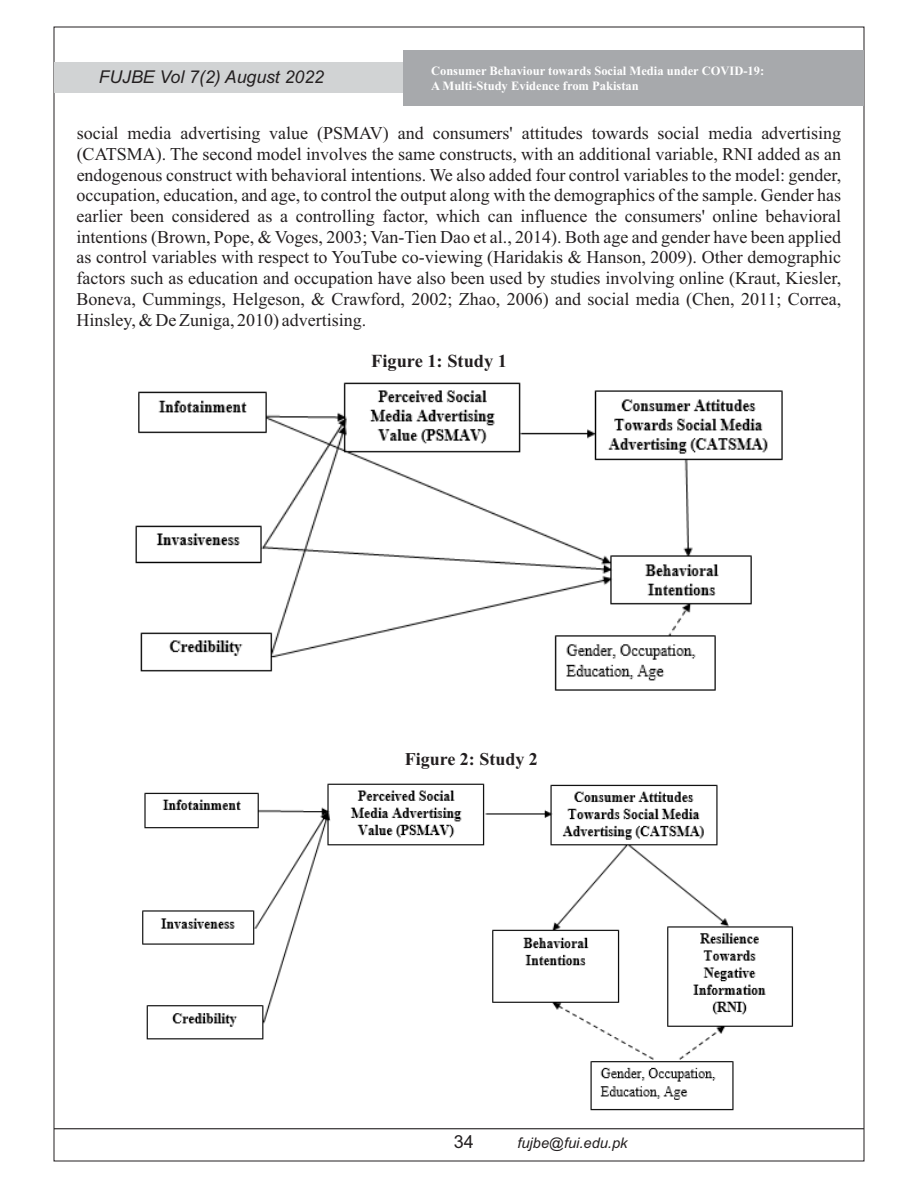
<style>
.page{position:relative;width:918px;height:1188px;background:#fff}
.page>*{position:absolute;margin:0;border:0;box-sizing:border-box;transform-origin:0 0}
.t1{font:700 18.3px "Times New Roman";color:#231f20}
.t2{font:18px/20.7px "Times New Roman";color:#231f20;text-align:justify}
.t3{font:700 18px "Times New Roman";color:#231f20}
.t4{font:18px "Arial";color:#231f20}
.t5{font:italic 17.7px "Arial";color:#231f20}
.t6{font:italic 14.7px "Arial";color:#231f20}
.t7{font:700 12.6px/15.8px "Times New Roman";color:#fff}
</style>
<div class="page">
<div style="left:54px;top:63px;width:405px;height:30px;background:#d1d3d4"></div>
<div style="left:404px;top:50px;width:460px;height:56px;background:#a7a9ac"></div>
<hr style="left:54px;top:1128px;width:810px;height:1px;background:#231f20">
<img style="left:142px;top:783px;width:652px;height:328px">
<img style="left:135px;top:382px;width:648px;height:309px">
<p class="t7" style="left:431px;top:64px;width:335px">Consumer Behaviour towards Social Media under COVID-19:<br>A Multi-Study Evidence from Pakistan</p>
<p class="t5" style="left:99px;top:71px;width:227px">FUJBE Vol 7(2) August 2022</p>
<p class="t2" style="left:77px;top:125px;width:766px">social media advertising value (PSMAV) and consumers' attitudes towards social media advertising (CATSMA). The second model involves the same constructs, with an additional variable, RNI added as an endogenous construct with behavioral intentions. We also added four control variables to the model: gender, occupation, education, and age, to control the output along with the demographics of the sample. Gender has earlier been considered as a controlling factor, which can influence the consumers' online behavioral intentions (Brown, Pope, &amp; Voges, 2003; Van-Tien Dao et al., 2014). Both age and gender have been applied as control variables with respect to YouTube co-viewing (Haridakis &amp; Hanson, 2009). Other demographic factors such as education and occupation have also been used by studies involving online (Kraut, Kiesler, Boneva, Cummings, Helgeson, &amp; Crawford, 2002; Zhao, 2006) and social media (Chen, 2011; Correa, Hinsley, &amp; De Zuniga, 2010) advertising.</p>
<p class="t1" style="left:371px;top:355px;width:137px">Figure 1: Study 1</p>
<p class="t3" style="left:405px;top:753px;width:135px">Figure 2: Study 2</p>
<p class="t4" style="left:454px;top:1135px;width:22px">34</p>
<p class="t6" style="left:517px;top:1137px;width:112px">fujbe@fui.edu.pk</p>
</div>
